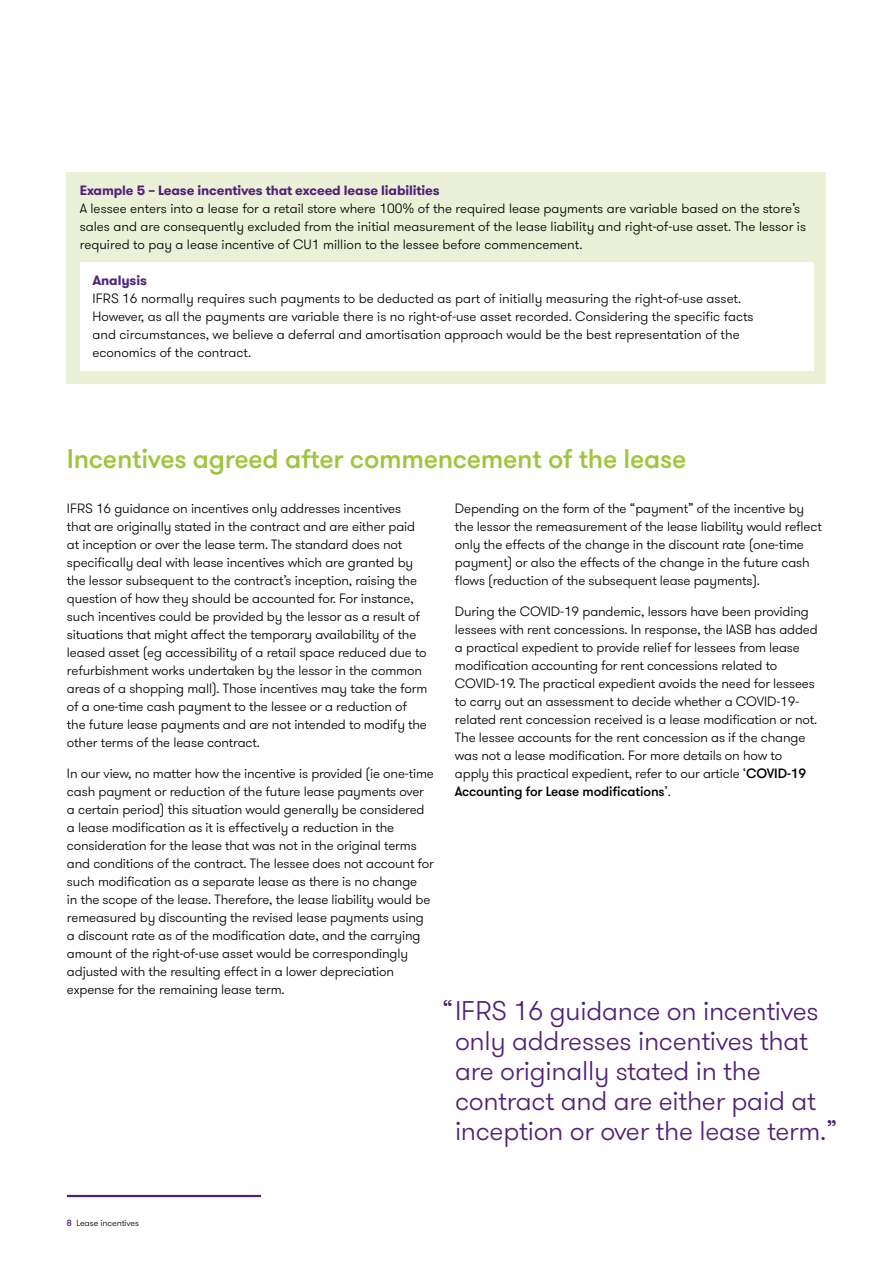
<style>
.page{position:relative;width:893px;height:1263px;background:#fff}
.page>*{position:absolute;margin:0;border:0;box-sizing:border-box;transform-origin:0 0}
.t1{font:300 27px/30px "GT Walsheim Pro";letter-spacing:-.01em;color:#512178}
.t2{font:500 27px "GT Walsheim Pro";letter-spacing:-.01em;color:#9fc63b}
.t3{font:300 13.5px/18px "GT Walsheim Pro";letter-spacing:-.01em;color:#000}
.t4{font:700 13.5px "GT Walsheim Pro";letter-spacing:-.01em;color:#512178}
.t5{font:300 9px "GT Walsheim Pro";letter-spacing:-.01em;color:#000}
.s1{font-weight:500}
.s2{font-weight:500;color:#512178}
</style>
<div class="page">
<hr style="left:67px;top:1195px;width:194px;height:2px;background:#512178">
<div style="left:67px;top:172px;width:759px;height:212px;background:#eaf1d7"></div>
<div style="left:80px;top:263px;width:733px;height:108px;background:#fff"></div>
<p class="t4" style="left:80px;top:182px;width:362px">Example 5 – Lease incentives that exceed lease liabilities</p>
<p class="t3" style="left:80px;top:200px;width:728px">A lessee enters into a lease for a retail store where 100% of the required lease payments are variable based on the store’s sales and are consequently excluded from the initial measurement of the lease liability and right-of-use asset. The lessor is required to pay a lease incentive of CU1 million to the lessee before commencement.</p>
<p class="t4" style="left:92px;top:272px;width:56px">Analysis</p>
<p class="t3" style="left:92px;top:290px;width:663px">IFRS 16 normally requires such payments to be deducted as part of initially measuring the right-of-use asset.<br>However, as all the payments are variable there is no right-of-use asset recorded. Considering the specific facts and circumstances, we believe a deferral and amortisation approach would be the best representation of the economics of the contract.</p>
<h1 class="t2" style="left:67px;top:441px;width:621px">Incentives agreed after commencement of the lease</h1>
<p class="t3" style="left:67px;top:500px;width:362px">IFRS 16 guidance on incentives only addresses incentives that are originally stated in the contract and are either paid at inception or over the lease term. The standard does not specifically deal with lease incentives which are granted by the lessor subsequent to the contract’s inception, raising the question of how they should be accounted for. For instance, such incentives could be provided by the lessor as a result of situations that might affect the temporary availability of the leased asset (eg accessibility of a retail space reduced due to refurbishment works undertaken by the lessor in the common areas of a shopping mall). Those incentives may take the form of a one-time cash payment to the lessee or a reduction of the future lease payments and are not intended to modify the other terms of the lease contract.</p>
<p class="t3" style="left:67px;top:764px;width:368px">In our view, no matter how the incentive is provided (ie one-time cash payment or reduction of the future lease payments over a certain period) this situation would generally be considered a lease modification as it is effectively a reduction in the consideration for the lease that was not in the original terms and conditions of the contract. The lessee does not account for such modification as a separate lease as there is no change<br>in the scope of the lease. Therefore, the lease liability would be remeasured by discounting the revised lease payments using a discount rate as of the modification date, and the carrying amount of the right-of-use asset would be correspondingly adjusted with the resulting effect in a lower depreciation expense for the remaining lease term.</p>
<p class="t3" style="left:455px;top:499px;width:368px">Depending on the form of the “payment” of the incentive by the lessor the remeasurement of the lease liability would reflect only the effects of the change in the discount rate (one-time payment) or also the effects of the change in the future cash flows (reduction of the subsequent lease payments).</p>
<p class="t3" style="left:455px;top:602px;width:364px">During the COVID-19 pandemic, lessors have been providing lessees with rent concessions. In response, the IASB has added a practical expedient to provide relief for lessees from lease modification accounting for rent concessions related to COVID-19. The practical expedient avoids the need for lessees to carry out an assessment to decide whether a COVID-19- related rent concession received is a lease modification or not.<br>The lessee accounts for the rent concession as if the change was not a lease modification. For more details on how to apply this practical expedient, refer to our article ‘<span class="s1">COVID-19<br>Accounting for Lease modifications</span>’.</p>
<h1 class="t1" style="left:455px;top:996px;width:384px;text-indent:-13px">“IFRS 16 guidance on incentives only addresses incentives that are originally stated in the contract and are either paid at inception or over the lease term.”</h1>
<p class="t5" style="left:67px;top:1217px;width:74px"><span class="s2">8</span> Lease incentives</p>
</div>
